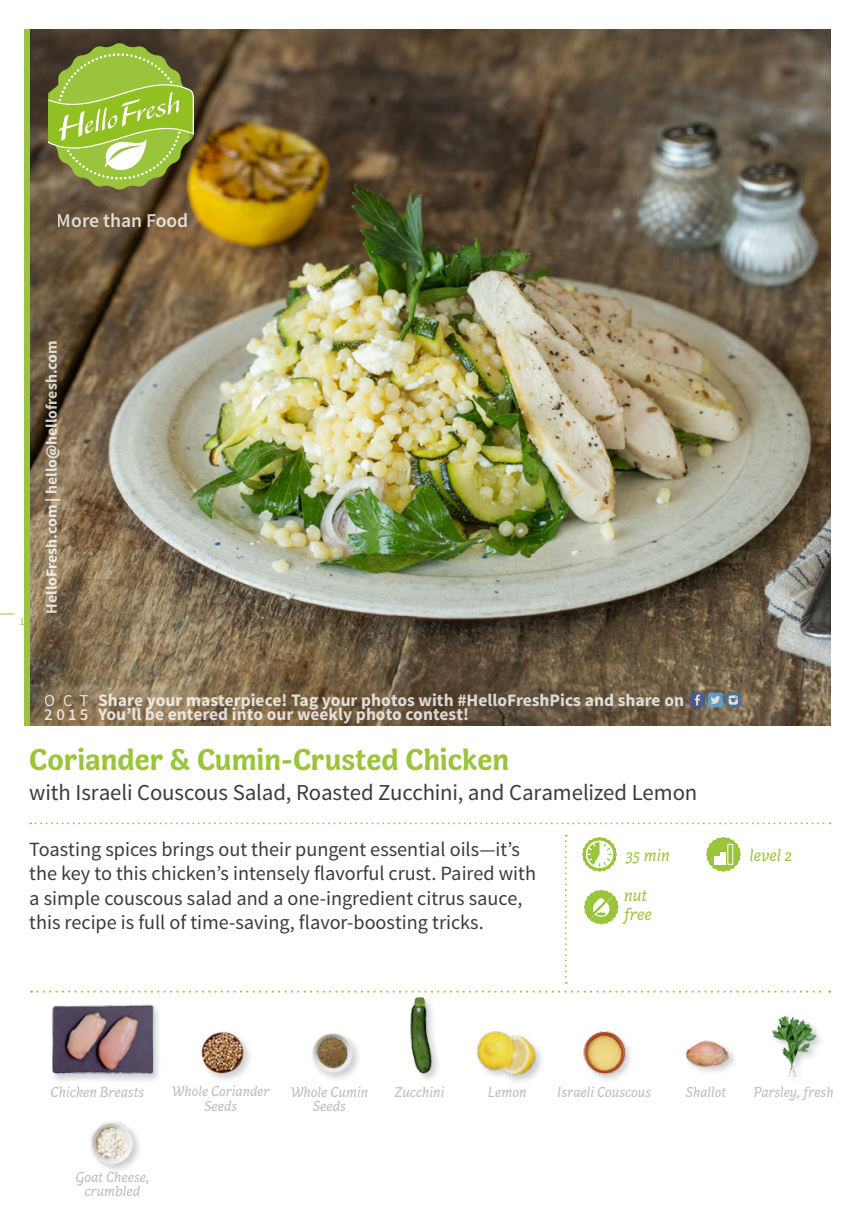
<style>
.page{position:relative;width:860px;height:1228px;background:#fff}
.page>*{position:absolute;margin:0;border:0;box-sizing:border-box;transform-origin:0 0}
.FRONT_Recipe_Title{font:700 30.97px "Capucine Basic";letter-spacing:-.005em;color:#9ac43a}
.FRONT_Recipe_Subtitl{font:22.75px "Source Sans Pro";letter-spacing:-.005em;color:#3c3c3b}
.FRONT___BACK_Running{font:20.12px/24.5px "Source Sans Pro";color:#3c3c3b}
.t1{font:600 19.6px "Source Sans Pro";color:#fff}
.t2{font:700 17.5px/14px "Source Sans Pro";color:#fff}
.FRONT_Icons{font:italic 17.5px/18.6px "Capucine Basic";color:#9ac43a}
.t3{font:600 16.62px "Source Sans Pro";color:#fff}
.t4{font:16.62px "Source Sans Pro";color:#fff}
.t5{font:700 15.75px "Source Sans Pro";color:#fff}
.FRONT_ingredients{font:italic 14.88px/14.3px "Capucine Basic";color:#bcbcbc;text-align:center}
.FRONT_ingredients-2{font:italic 14.7px "Capucine Basic";color:#bcbcbc}
.FRONT_Recipe_Subtitl-2{font:10.5px "Source Sans Pro";color:#9ac43a}
</style>
<div class="page">
<img style="left:30px;top:29px;width:800px;height:696px">
<svg style="left:565px;top:834px;width:1px;height:149px"></svg>
<svg style="left:30px;top:822px;width:800px;height:2px"></svg>
<svg style="left:0;top:613px;width:14px;height:1px"></svg>
<svg style="left:49px;top:43px;width:145px;height:147px;background:#92ab47"></svg>
<svg style="left:689px;top:692px;width:15px;height:15px"></svg>
<svg style="left:694px;top:694px;width:5px;height:11px"></svg>
<svg style="left:725px;top:692px;width:15px;height:15px"></svg>
<svg style="left:728px;top:695px;width:9px;height:9px"></svg>
<div style="left:707px;top:692px;width:15px;height:15px;background:#629ac0;border-radius:3px"></div>
<svg style="left:710px;top:696px;width:10px;height:8px"></svg>
<svg style="left:31px;top:990px;width:799px;height:2px"></svg>
<div style="left:24px;top:29px;width:6px;height:696px;background:#9ac43a"></div>
<svg style="left:584px;top:889px;width:34px;height:35px"></svg>
<svg style="left:582px;top:837px;width:35px;height:34px"></svg>
<img style="left:201px;top:1032px;width:49px;height:48px">
<img style="left:583px;top:1031px;width:48px;height:49px">
<img style="left:312px;top:1033px;width:47px;height:46px">
<img style="left:772px;top:1015px;width:49px;height:64px">
<svg style="left:706px;top:837px;width:34px;height:34px"></svg>
<div style="left:48px;top:1003px;width:114px;height:81px;background:#000;opacity:.2"></div>
<img style="left:48px;top:1003px;width:109px;height:75px">
<img style="left:405px;top:992px;width:34px;height:85px">
<div style="left:89px;top:1119px;width:55px;height:55px;background:#000;opacity:.2"></div>
<img style="left:91px;top:1121px;width:43px;height:42px">
<div style="left:475px;top:1029px;width:70px;height:56px;background:#000;opacity:.2"></div>
<img style="left:475px;top:1029px;width:63px;height:50px">
<img style="left:685px;top:1040px;width:50px;height:32px">
<p class="t1" style="left:57px;top:208px;width:133px">More than Food</p>
<p class="FRONT_Recipe_Subtitl-2" style="left:19px;top:615px;width:7px">1</p>
<p class="t5" style="left:41px;top:613px;width:274px;rotate:-90deg">HelloFresh.com | hello@hellofresh.com</p>
<p class="t2" style="left:98px;top:694px;width:587px">Share your masterpiece! Tag your photos with #HelloFreshPics and share on<br>You’ll be entered into our weekly photo contest!</p>
<p class="FRONT_Recipe_Title" style="left:29px;top:736px;width:481px">Coriander &amp; Cumin-Crusted Chicken</p>
<p class="FRONT_Recipe_Subtitl" style="left:29px;top:778px;width:669px">with Israeli Couscous Salad, Roasted Zucchini, and Caramelized Lemon</p>
<p class="FRONT___BACK_Running" style="left:29px;top:837px;width:508px">Toasting spices brings out their pungent essential oils—it’s the key to this chicken’s intensely flavorful crust. Paired with a simple couscous salad and a one-ingredient citrus sauce, this recipe is full of time-saving, flavor-boosting tricks.</p>
<p class="FRONT_Icons" style="left:625px;top:846px;width:46px">35 min</p>
<p class="FRONT_Icons" style="left:749px;top:846px;width:44px">level 2</p>
<p class="t4" style="left:45px;top:690px;width:45px">OCT</p>
<p class="t3" style="left:45px;top:703px;width:45px">2015</p>
<p class="FRONT_Icons" style="left:624px;top:887px;width:29px">nut free</p>
<p class="FRONT_ingredients" style="left:51px;top:1085px;width:95px">Chicken Breasts</p>
<p class="FRONT_ingredients-2" style="left:172px;top:1080px;width:99px">Whole Coriander</p>
<p class="FRONT_ingredients" style="left:394px;top:1085px;width:52px">Zucchini</p>
<p class="FRONT_ingredients-2" style="left:204px;top:1095px;width:34px">Seeds</p>
<p class="FRONT_ingredients" style="left:291px;top:1085px;width:79px">Whole Cumin<br>Seeds</p>
<p class="FRONT_ingredients" style="left:487px;top:1085px;width:40px">Lemon</p>
<p class="FRONT_ingredients" style="left:557px;top:1085px;width:95px">Israeli Couscous</p>
<p class="FRONT_ingredients-2" style="left:685px;top:1081px;width:42px">Shallot</p>
<p class="FRONT_ingredients-2" style="left:753px;top:1081px;width:81px">Parsley, fresh</p>
<p class="FRONT_ingredients" style="left:75px;top:1170px;width:75px">Goat Cheese, crumbled</p>
</div>
